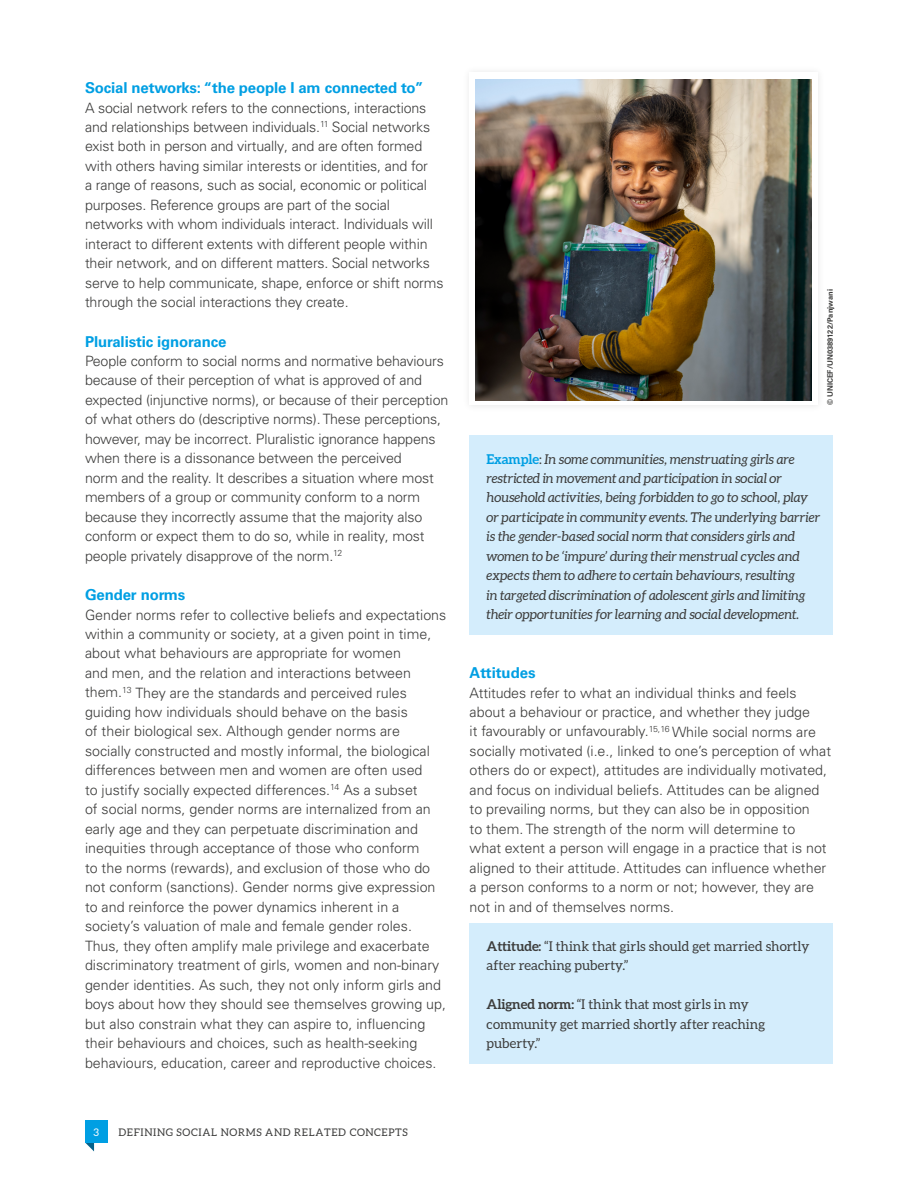
<style>
.page{position:relative;width:918px;height:1188px;background:#fff}
.page>*{position:absolute;margin:0;border:0;box-sizing:border-box;transform-origin:0 0}
.t1{font:700 15px "Univers LT Pro 65";letter-spacing:-.01em;color:#009fe3}
.t2{font:300 14.25px/19.5px "Univers LT Pro 45";color:#3c3c3b}
.t3{font:italic 13.5px/19.5px "Aleo";letter-spacing:-.01em;color:#3c3c3b}
.t4{font:13.5px/19.5px "Aleo";color:#3c3c3b}
.t5{font:10.5px "Aleo";letter-spacing:.065em;color:#3c3c3b}
.t6{font:10.5px "Aleo";color:#fff}
.t7{font:700 7.5px "Univers LT Pro 65";color:#3c3c3b}
.s1{font-weight:700;font-style:normal;color:#009fe3}
.s2{font-style:normal}
.s3{font-weight:700}
</style>
<div class="page">
<svg style="left:85px;top:1142px;width:9px;height:9px"></svg>
<div style="left:85px;top:1120px;width:22px;height:22px;background:#009fe3"></div>
<div style="left:470px;top:436px;width:363px;height:199px;background:#d4edfc"></div>
<div style="left:470px;top:923px;width:363px;height:59px;background:#d4edfc"></div>
<div style="left:470px;top:982px;width:363px;height:82px;background:#d4edfc"></div>
<img style="left:476px;top:79px;width:336px;height:321px">
<p class="t1" style="left:85px;top:79px;width:340px">Social networks: “the people I am connected to”</p>
<p class="t2" style="left:85px;top:98px;width:360px">A social network refers to the connections, interactions and relationships between individuals.<sup>11</sup> Social networks exist both in person and virtually, and are often formed with others having similar interests or identities, and for<br>a range of reasons, such as social, economic or political purposes. Reference groups are part of the social networks with whom individuals interact. Individuals will interact to different extents with different people within their network, and on different matters. Social networks serve to help communicate, shape, enforce or shift norms through the social interactions they create.</p>
<p class="t1" style="left:85px;top:332px;width:143px">Pluralistic ignorance</p>
<p class="t2" style="left:85px;top:351px;width:365px">People conform to social norms and normative behaviours because of their perception of what is approved of and expected (injunctive norms), or because of their perception of what others do (descriptive norms). These perceptions, however, may be incorrect. Pluralistic ignorance happens when there is a dissonance between the perceived<br>norm and the reality. It describes a situation where most members of a group or community conform to a norm because they incorrectly assume that the majority also conform or expect them to do so, while in reality, most people privately disapprove of the norm.<sup>12</sup></p>
<p class="t1" style="left:85px;top:586px;width:102px">Gender norms</p>
<p class="t2" style="left:85px;top:605px;width:363px">Gender norms refer to collective beliefs and expectations within a community or society, at a given point in time, about what behaviours are appropriate for women<br>and men, and the relation and interactions between them.<sup>13</sup> They are the standards and perceived rules guiding how individuals should behave on the basis<br>of their biological sex. Although gender norms are socially constructed and mostly informal, the biological differences between men and women are often used<br>to justify socially expected differences.<sup>14</sup> As a subset<br>of social norms, gender norms are internalized from an early age and they can perpetuate discrimination and inequities through acceptance of those who conform<br>to the norms (rewards), and exclusion of those who do not conform (sanctions). Gender norms give expression to and reinforce the power dynamics inherent in a society’s valuation of male and female gender roles.<br>Thus, they often amplify male privilege and exacerbate discriminatory treatment of girls, women and non-binary gender identities. As such, they not only inform girls and boys about how they should see themselves growing up, but also constrain what they can aspire to, influencing their behaviours and choices, such as health-seeking behaviours, education, career and reproductive choices.</p>
<p class="t7" style="left:826px;top:405px;width:117px;rotate:-90deg">© UNICEF/UN0389122/Panjwani</p>
<p class="t3" style="left:487px;top:449px;width:335px"><span class="s1">Example</span><span class="s2">:</span> In some communities, menstruating girls are restricted in movement and participation in social or household activities, being forbidden to go to school, play or participate in community events. The underlying barrier is the gender-based social norm that considers girls and women to be ‘impure’ during their menstrual cycles and expects them to adhere to certain behaviours, resulting<br>in targeted discrimination of adolescent girls and limiting their opportunities for learning and social development.</p>
<p class="t1" style="left:470px;top:664px;width:68px">Attitudes</p>
<p class="t2" style="left:470px;top:683px;width:363px">Attitudes refer to what an individual thinks and feels about a behaviour or practice, and whether they judge<br>it favourably or unfavourably.<sup>15,16</sup> While social norms are socially motivated (i.e., linked to one’s perception of what others do or expect), attitudes are individually motivated, and focus on individual beliefs. Attitudes can be aligned to prevailing norms, but they can also be in opposition<br>to them. The strength of the norm will determine to<br>what extent a person will engage in a practice that is not aligned to their attitude. Attitudes can influence whether a person conforms to a norm or not; however, they are not in and of themselves norms.</p>
<p class="t4" style="left:487px;top:936px;width:324px"><span class="s3">Attitude:</span> “I think that girls should get married shortly after reaching puberty.”</p>
<p class="t4" style="left:487px;top:995px;width:280px"><span class="s3">Aligned norm:</span> “I think that most girls in my community get married shortly after reaching puberty.”</p>
<p class="t6" style="left:93px;top:1126px;width:7px">3</p>
<p class="t5" style="left:118px;top:1126px;width:291px">DEFINING SOCIAL NORMS AND RELATED CONCEPTS</p>
</div>
